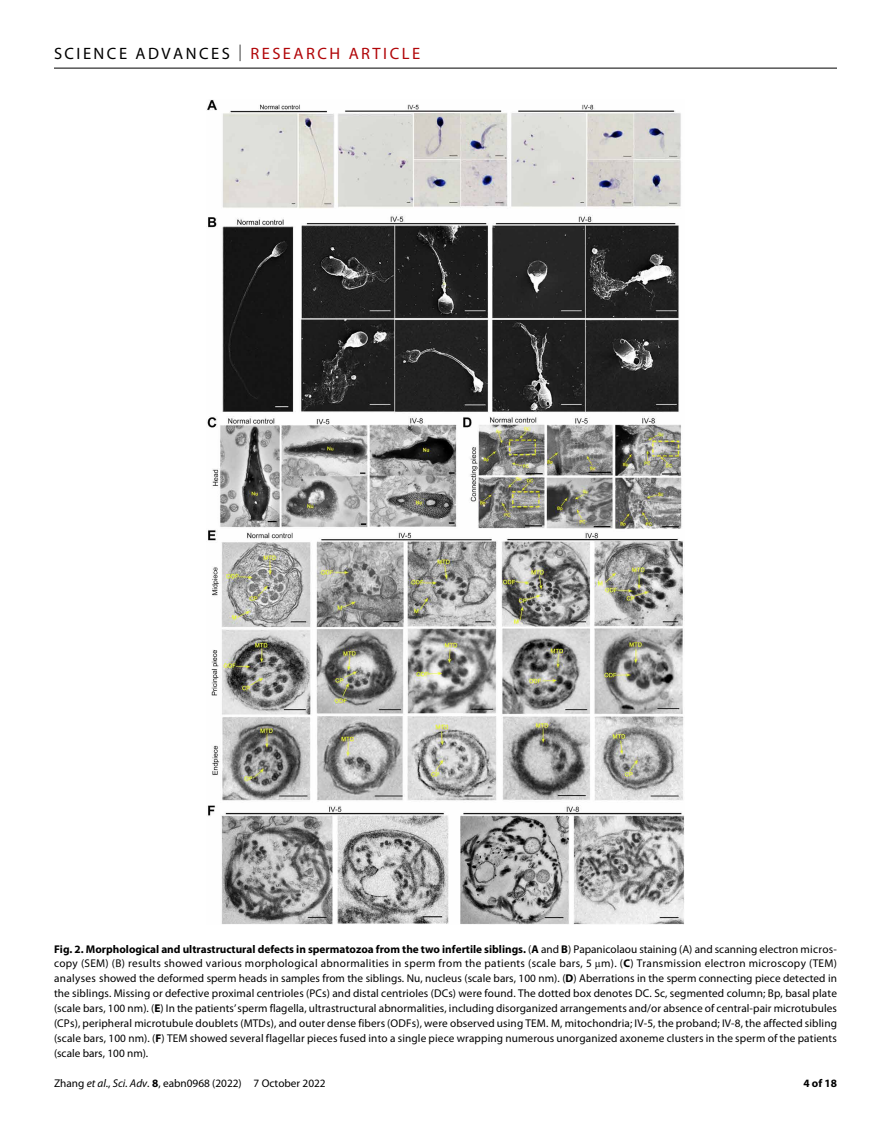
<style>
.page{position:relative;width:891px;height:1134px;background:#fff}
.page>*{position:absolute;margin:0;border:0;box-sizing:border-box;transform-origin:0 0}
.t1{font:16.5px "Myriad Pro";letter-spacing:.15em;color:#000}
.t2{font:11.25px/15px "Myriad Pro";color:#000;text-align:justify}
.t3{font:700 11.25px "Myriad Pro";color:#000}
.s1{font-weight:300}
.s2{color:#b10508}
.s3{font-weight:700}
.s4{font-style:italic}
</style>
<div class="page">
<hr style="left:54px;top:68px;width:783px;height:1px;background:#000">
<img style="left:207px;top:100px;width:477px;height:825px">
<h1 class="t1" style="left:54px;top:40px;width:368px">SCIENCE ADVANCES <span class="s1">|</span> <span class="s2">RESEARCH ARTICLE</span></h1>
<p class="t2" style="left:54px;top:941px;width:785px"><span class="s3">Fig. 2. Morphological and ultrastructural defects in spermatozoa from the two infertile siblings.</span> (<span class="s3">A</span> and <span class="s3">B</span>) Papanicolaou staining (A) and scanning electron micros&shy;copy (SEM) (B) results showed various morphological abnormalities in sperm from the patients (scale bars, 5 m). (<span class="s3">C</span>) Transmission electron microscopy (TEM) analyses showed the deformed sperm heads in samples from the siblings. Nu, nucleus (scale bars, 100 nm). (<span class="s3">D</span>) Aberrations in the sperm connecting piece detected in the siblings. Missing or defective proximal centrioles (PCs) and distal centrioles (DCs) were found. The dotted box denotes DC. Sc, segmented column; Bp, basal plate (scale bars, 100 nm). (<span class="s3">E</span>) In the patients’ sperm flagella, ultrastructural abnormalities, including disorganized arrangements and/or absence of central-pair microtubules (CPs), peripheral microtubule doublets (MTDs), and outer dense fibers (ODFs), were observed using TEM. M, mitochondria; IV-5, the proband; IV-8, the affected sibling (scale bars, 100 nm). (<span class="s3">F</span>) TEM showed several flagellar pieces fused into a single piece wrapping numerous unorganized axoneme clusters in the sperm of the patients (scale bars, 100 nm).</p>
<p class="t2" style="left:54px;top:1076px;width:273px">Zhang <span class="s4">et al</span>., <span class="s4">Sci. Adv.</span> <span class="s3">8</span>, eabn0968 (2022) 7 October 2022</p>
<p class="t3" style="left:803px;top:1074px;width:35px">4 of 18</p>
</div>
